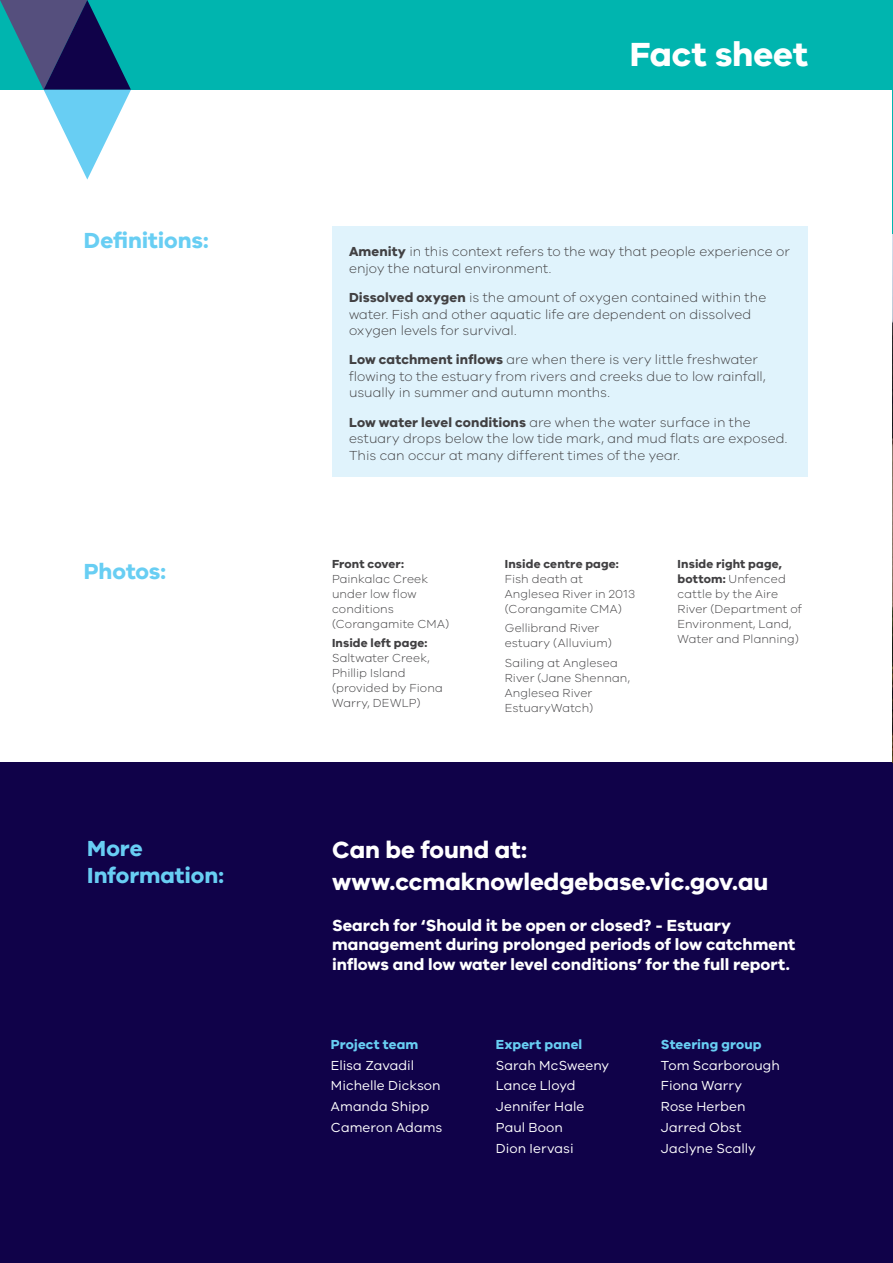
<style>
.page{position:relative;width:893px;height:1263px;background:#fff}
.page>*{position:absolute;margin:0;border:0;box-sizing:border-box;transform-origin:0 0}
.t1{font:700 34.5px "VIC";letter-spacing:-.005em;color:#fff}
.t2{font:700 24.15px/32.2px "VIC";letter-spacing:-.005em;color:#fff}
.t3{font:700 22.5px/27px "VIC";letter-spacing:-.005em;color:#68cef3}
.t4{font:700 16.5px/19.5px "VIC";color:#fff}
.t5{font:300 13.5px/16.5px "VIC";letter-spacing:.005em;color:#414042}
.t6{font:13.5px/20.7px "VIC";letter-spacing:.005em;color:#fff}
.t7{font:700 13.5px "VIC";letter-spacing:.01em;color:#68cef3}
.t8{font:300 12px/15px "VIC";letter-spacing:.005em;color:#414042}
.t9{font:700 12px "VIC";letter-spacing:.01em;color:#414042}
.s1{font-weight:700}
</style>
<div class="page">
<div style="left:0;top:0;width:893px;height:90px;background:#00b5af"></div>
<svg style="left:0;top:0;width:131px;height:180px"></svg>
<div style="left:0;top:762px;width:893px;height:501px;background:#100249"></div>
<hr style="left:892px;top:0;width:1px;height:234px;background:#00b5af">
<svg style="left:892px;top:234px;width:1px;height:528px"></svg>
<div style="left:332px;top:226px;width:476px;height:251px;background:#e0f3fc"></div>
<h3 class="t3" style="left:84px;top:227px;width:126px">Definitions:</h3>
<h3 class="t3" style="left:84px;top:557px;width:84px">Photos:</h3>
<h3 class="t3" style="left:87px;top:834px;width:138px">More<br>Information:</h3>
<h1 class="t1" style="left:630px;top:33px;width:180px">Fact sheet</h1>
<p class="t5" style="left:349px;top:243px;width:442px"><span class="s1">Amenity</span> in this context refers to the way that people experience or enjoy the natural environment.</p>
<p class="t5" style="left:349px;top:289px;width:419px"><span class="s1">Dissolved oxygen</span> is the amount of oxygen contained within the water. Fish and other aquatic life are dependent on dissolved oxygen levels for survival.</p>
<p class="t5" style="left:349px;top:351px;width:418px"><span class="s1">Low catchment inflows</span> are when there is very little freshwater flowing to the estuary from rivers and creeks due to low rainfall, usually in summer and autumn months.</p>
<p class="t5" style="left:349px;top:413px;width:440px"><span class="s1">Low water level conditions</span> are when the water surface in the estuary drops below the low tide mark, and mud flats are exposed.<br>This can occur at many different times of the year.</p>
<p class="t9" style="left:332px;top:557px;width:73px">Front cover:</p>
<p class="t8" style="left:332px;top:571px;width:119px">Painkalac Creek under low flow conditions (Corangamite CMA)</p>
<p class="t9" style="left:332px;top:636px;width:97px">Inside left page:</p>
<p class="t8" style="left:332px;top:650px;width:112px">Saltwater Creek,<br>Phillip Island (provided by Fiona<br>Warry, DEWLP)</p>
<p class="t9" style="left:505px;top:557px;width:116px">Inside centre page:</p>
<p class="t8" style="left:505px;top:571px;width:132px">Fish death at<br>Anglesea River in 2013 (Corangamite CMA)</p>
<p class="t8" style="left:505px;top:620px;width:108px">Gellibrand River estuary (Alluvium)</p>
<p class="t8" style="left:505px;top:655px;width:127px">Sailing at Anglesea<br>River (Jane Shennan,<br>Anglesea River<br>EstuaryWatch)</p>
<p class="t8" style="left:678px;top:556px;width:126px"><span class="s1">Inside right page, bottom:</span> Unfenced cattle by the Aire<br>River (Department of<br>Environment, Land,<br>Water and Planning)</p>
<h2 class="t2" style="left:332px;top:832px;width:438px">Can be found at: www.ccmaknowledgebase.vic.gov.au</h2>
<p class="t4" style="left:332px;top:915px;width:465px">Search for ‘Should it be open or closed? - Estuary management during prolonged periods of low catchment inflows and low water level conditions’ for the full report.</p>
<p class="t7" style="left:331px;top:1036px;width:89px">Project team</p>
<p class="t6" style="left:331px;top:1054px;width:113px">Elisa Zavadil<br>Michelle Dickson<br>Amanda Shipp<br>Cameron Adams</p>
<p class="t7" style="left:496px;top:1036px;width:88px">Expert panel</p>
<p class="t6" style="left:496px;top:1054px;width:115px">Sarah McSweeny<br>Lance Lloyd<br>Jennifer Hale<br>Paul Boon<br>Dion Iervasi</p>
<p class="t7" style="left:661px;top:1036px;width:102px">Steering group</p>
<p class="t6" style="left:661px;top:1054px;width:120px">Tom Scarborough<br>Fiona Warry<br>Rose Herben<br>Jarred Obst<br>Jaclyne Scally</p>
</div>
